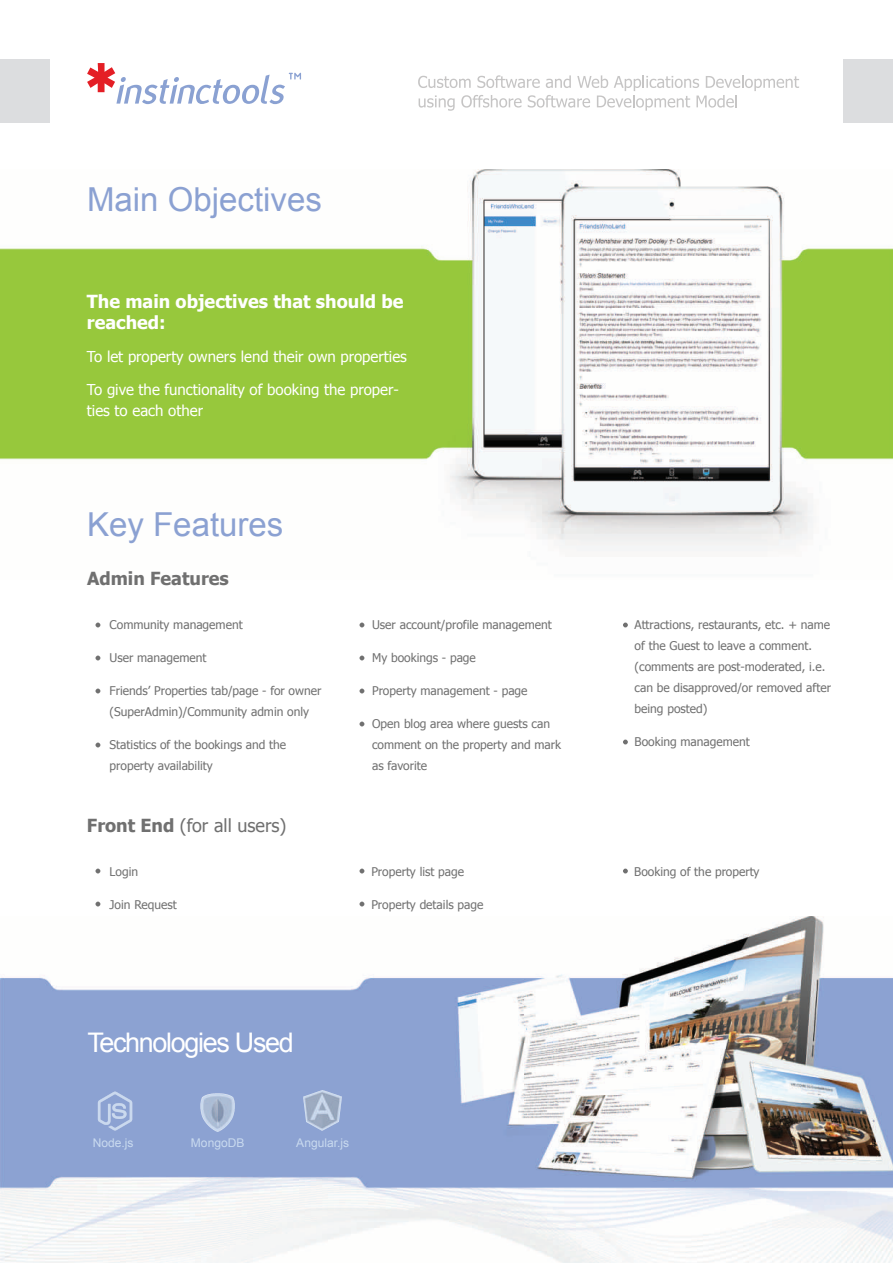
<style>
.page{position:relative;width:893px;height:1263px;background:#fff}
.page>*{position:absolute;margin:0;border:0;box-sizing:border-box;transform-origin:0 0}
.t1{font:33px "Arial";color:#8ba1d2}
.t2{font:27px "Arial";letter-spacing:-.05em;color:#fff}
.t3{font:700 18px/21px "Tahoma";color:#fff}
.t4{font:18px "Tahoma";color:#707070}
.t5{font:700 18px "Tahoma";color:#707070}
.t6{font:15px/33px "Tahoma";color:#fff}
.t7{font:12px/21px "Tahoma";color:#707070}
.t8{font:12px "Arial";color:#c9daef}
.s1{font-weight:700}
</style>
<div class="page">
<img style="left:0;top:916px;width:893px;height:347px">
<img style="left:0;top:170px;width:893px;height:381px">
<svg style="left:418px;top:75px;width:381px;height:36px"></svg>
<div style="left:843px;top:60px;width:50px;height:63px;background:#dcdddf"></div>
<div style="left:0;top:60px;width:50px;height:63px;background:#dcdddf"></div>
<svg style="left:87px;top:63px;width:214px;height:41px"></svg>
<svg style="left:360px;top:722px;width:4px;height:4px"></svg>
<svg style="left:360px;top:688px;width:4px;height:5px"></svg>
<svg style="left:360px;top:656px;width:4px;height:4px"></svg>
<svg style="left:360px;top:622px;width:4px;height:5px"></svg>
<svg style="left:96px;top:742px;width:4px;height:5px"></svg>
<svg style="left:96px;top:688px;width:4px;height:5px"></svg>
<svg style="left:623px;top:868px;width:5px;height:5px"></svg>
<svg style="left:360px;top:902px;width:4px;height:4px"></svg>
<svg style="left:360px;top:868px;width:4px;height:5px"></svg>
<svg style="left:96px;top:902px;width:4px;height:4px"></svg>
<svg style="left:96px;top:868px;width:4px;height:5px"></svg>
<svg style="left:96px;top:656px;width:4px;height:4px"></svg>
<svg style="left:96px;top:622px;width:4px;height:5px"></svg>
<svg style="left:623px;top:740px;width:5px;height:4px"></svg>
<svg style="left:623px;top:622px;width:5px;height:5px"></svg>
<img style="left:88px;top:1083px;width:55px;height:55px">
<img style="left:199px;top:1093px;width:38px;height:38px">
<img style="left:304px;top:1090px;width:38px;height:40px">
<h1 class="t1" style="left:87px;top:177px;width:236px">Main Objectives</h1>
<h3 class="t3" style="left:87px;top:290px;width:318px">The main objectives that should be reached:</h3>
<p class="t6" style="left:87px;top:339px;width:321px">To let property owners lend their own properties<br>To give the functionality of booking the proper-</p>
<p class="t6" style="left:87px;top:393px;width:118px">ties to each other</p>
<h1 class="t1" style="left:87px;top:502px;width:198px">Key Features</h1>
<h3 class="t5" style="left:87px;top:566px;width:143px">Admin Features</h3>
<p class="t7" style="left:110px;top:614px;width:135px">Community management</p>
<p class="t7" style="left:110px;top:647px;width:99px">User management</p>
<p class="t7" style="left:110px;top:680px;width:213px">Friends’ Properties tab/page - for owner (SuperAdmin)/Community admin only</p>
<p class="t7" style="left:110px;top:734px;width:178px">Statistics of the bookings and the property availability</p>
<h3 class="t4" style="left:87px;top:813px;width:201px"><span class="s1">Front End</span> (for all users)</h3>
<p class="t7" style="left:110px;top:861px;width:30px">Login</p>
<p class="t7" style="left:110px;top:894px;width:69px">Join Request</p>
<p class="t7" style="left:372px;top:614px;width:181px">User account/profile management</p>
<p class="t7" style="left:372px;top:647px;width:105px">My bookings - page</p>
<p class="t7" style="left:372px;top:680px;width:157px">Property management - page</p>
<p class="t7" style="left:372px;top:713px;width:191px">Open blog area where guests can comment on the property and mark as favorite</p>
<p class="t7" style="left:371px;top:861px;width:94px">Property list page</p>
<p class="t7" style="left:371px;top:894px;width:114px">Property details page</p>
<h2 class="t2" style="left:87px;top:1025px;width:208px">Technologies Used</h2>
<p class="t8" style="left:93px;top:1135px;width:42px">Node.js</p>
<p class="t8" style="left:191px;top:1135px;width:55px">MongoDB</p>
<p class="t8" style="left:296px;top:1135px;width:54px">Angular.js</p>
<p class="t7" style="left:635px;top:614px;width:198px">Attractions, restaurants, etc. + name of the Guest to leave a comment. (comments are post-moderated, i.e. can be disapproved/or removed after being posted)</p>
<p class="t7" style="left:635px;top:731px;width:117px">Booking management</p>
<p class="t7" style="left:634px;top:861px;width:127px">Booking of the property</p>
</div>
